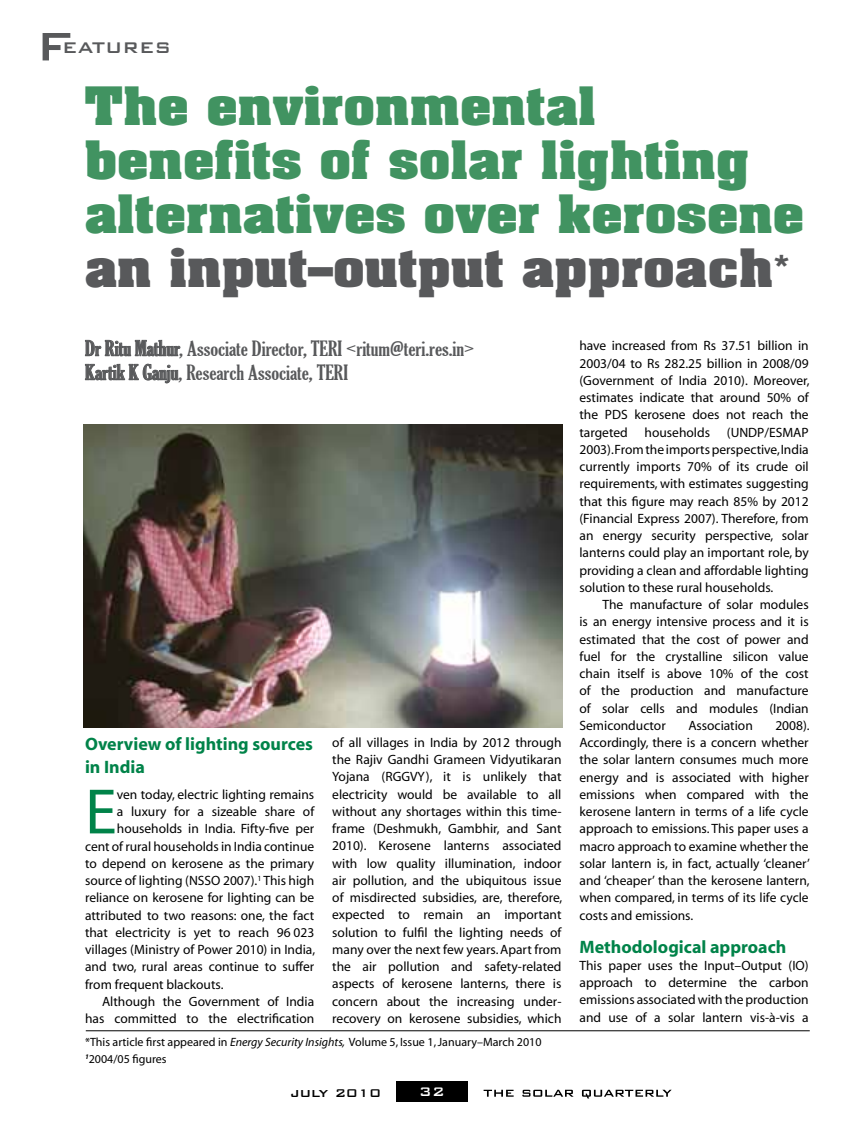
<style>
.page{position:relative;width:864px;height:1134px;background:#fff}
.page>*{position:absolute;margin:0;border:0;box-sizing:border-box;transform-origin:0 0}
.t1{font:64.65px "Myriad";color:#008349}
.t2{font:500 53.25px "Bank Gothic BT";color:#58595b}
.t3{font:700 45px/54px "Aachen";letter-spacing:.02em;color:#419361;scale:1.1 1}
.t4{font:500 20.55px "Bank Gothic BT";color:#58595b}
.t5{font:extra-condensed 20.25px/24px "Gloucester";color:#58595b;scale:1.12 1}
.t6{font:700 18px/22.5px "Myriad";color:#008349}
.t7{font:500 16.5px "Bank Gothic BT";color:#000}
.t8{font:500 16.5px "Bank Gothic BT";color:#fff}
.t9{font:13.5px/17.2px "Myriad";color:#000;text-align:justify}
.t10{font:12px/17.2px "Myriad";color:#000}
.s1{color:#58595b}
.s2{font-style:italic}
.s3{font-size:15px}
</style>
<div class="page">
<div style="left:396px;top:1081px;width:72px;height:21px;background:#000"></div>
<svg style="left:484px;top:1090px;width:188px;height:9px"></svg>
<svg style="left:85px;top:339px;width:96px;height:45px"></svg>
<img style="left:84px;top:425px;width:478px;height:302px">
<hr style="left:86px;top:1030px;width:724px;height:1px;background:#000">
<h2 class="t2" style="left:36px;top:17px;width:37px">F</h2>
<h3 class="t4" style="left:62px;top:36px;width:111px">eatures</h3>
<h3 class="t3" style="left:85px;top:77px;width:655px">The environmental benefits of solar lighting alternatives over kerosene <span class="s1">an input–output approach</span><sup>*</sup></h3>
<h3 class="t5" style="left:85px;top:336px;width:349px">Dr Ritu Mathur, Associate Director, TERI &lt;ritum@teri.res.in&gt;<br>Kartik K Ganju, Research Associate, TERI</h3>
<h3 class="t6" style="left:85px;top:733px;width:229px">Overview of lighting sources in India</h3>
<h1 class="t1" style="left:85px;top:780px;width:33px">E</h1>
<p class="t9" style="left:117px;top:786px;width:199px">ven today, electric lighting remains</p>
<p class="t9" style="left:117px;top:804px;width:199px">a luxury for a sizeable share of</p>
<p class="t9" style="left:117px;top:821px;width:199px">households in India. Fifty-five per</p>
<p class="t9" style="left:85px;top:838px;width:231px">cent of rural households in India continue</p>
<p class="t9" style="left:85px;top:855px;width:231px">to depend on kerosene as the primary</p>
<p class="t9" style="left:85px;top:873px;width:231px">source of lighting (NSSO 2007).<sup>1</sup> This high</p>
<p class="t9" style="left:85px;top:890px;width:231px">reliance on kerosene for lighting can be</p>
<p class="t9" style="left:85px;top:907px;width:231px">attributed to two reasons: one, the fact</p>
<p class="t9" style="left:85px;top:924px;width:231px">that electricity is yet to reach 96 023</p>
<p class="t9" style="left:85px;top:942px;width:232px">villages (Ministry of Power 2010) in India,</p>
<p class="t9" style="left:85px;top:959px;width:231px">and two, rural areas continue to suffer</p>
<p class="t9" style="left:85px;top:976px;width:140px">from frequent blackouts.</p>
<p class="t9" style="left:102px;top:993px;width:214px">Although the Government of India</p>
<p class="t9" style="left:85px;top:1011px;width:231px">has committed to the electrification</p>
<p class="t9" style="left:332px;top:734px;width:232px">of all villages in India by 2012 through the Rajiv Gandhi Grameen Vidyutikaran Yojana (RGGVY), it is unlikely that electricity would be available to all without any shortages within this time&shy;frame (Deshmukh, Gambhir, and Sant 2010). Kerosene lanterns associated with low quality illumination, indoor air pollution, and the ubiquitous issue of misdirected subsidies, are, therefore, expected to remain an important solution to fulfil the lighting needs of many over the next few years. Apart from the air pollution and safety-related aspects of kerosene lanterns, there is concern about the increasing under&shy;recovery on kerosene subsidies, which</p>
<p class="t10" style="left:85px;top:1034px;width:458px">*This article first appeared in <span class="s2">Energy Security Insights,</span> Volume 5, Issue 1, January–March 2010<br><sup>1</sup>2004/05 figures</p>
<p class="t7" style="left:291px;top:1083px;width:92px">july <span class="s3">2010</span></p>
<p class="t8" style="left:419px;top:1082px;width:27px">32</p>
<p class="t9" style="left:579px;top:338px;width:232px">have increased from Rs 37.51 billion in 2003/04 to Rs 282.25 billion in 2008/09 (Government of India 2010). Moreover, estimates indicate that around 50% of the PDS kerosene does not reach the targeted households (UNDP/ESMAP 2003).From the imports perspective, India currently imports 70% of its crude oil requirements, with estimates suggesting that this figure may reach 85% by 2012 (Financial Express 2007). Therefore, from an energy security perspective, solar lanterns could play an important role, by providing a clean and affordable lighting solution to these rural households.</p>
<p class="t9" style="left:579px;top:597px;width:231px;text-indent:23px">The manufacture of solar modules is an energy intensive process and it is estimated that the cost of power and fuel for the crystalline silicon value chain itself is above 10% of the cost of the production and manufacture of solar cells and modules (Indian Semiconductor</p>
<p class="t9" style="left:579px;top:717px;width:232px;text-indent:196px">2008).<br>Accordingly, there is a concern whether the solar lantern consumes much more energy and is associated with higher emissions when compared with the kerosene lantern in terms of a life cycle approach to emissions. This paper uses a macro approach to examine whether the solar lantern is, in fact, actually ‘cleaner’ and ‘cheaper’ than the kerosene lantern, when compared, in terms of its life cycle costs and emissions.</p>
<h3 class="t6" style="left:579px;top:936px;width:208px">Methodological approach</h3>
<p class="t9" style="left:579px;top:957px;width:231px">This paper uses the Input–Output (IO) approach to determine the carbon emissions associated with the production and use of a solar lantern vis-à-vis a</p>
<p class="t9" style="left:688px;top:717px;width:66px">Association</p>
</div>
